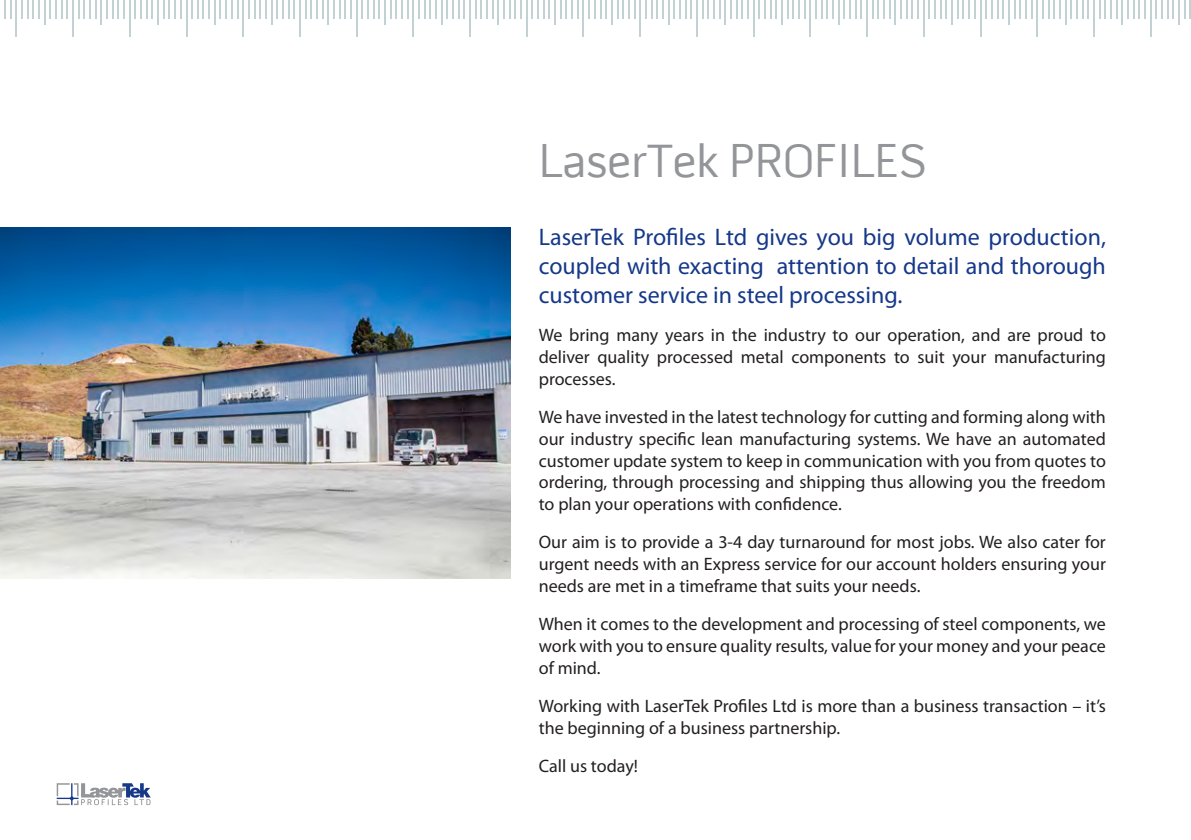
<style>
.page{position:relative;width:1191px;height:840px;background:#fff}
.page>*{position:absolute;margin:0;border:0;box-sizing:border-box;transform-origin:0 0}
.t1{font:48px "Pill Gothic 600 mg";color:#939598}
.t2{font:24px/28.8px "Myriad Pro";color:#153889;text-align:justify}
.t3{font:18px/21.6px "Myriad Pro";color:#231f20;text-align:justify}
</style>
<div class="page">
<svg style="left:4px;top:0;width:7px;height:18px"></svg>
<hr style="left:16px;top:0;width:1px;height:36px;background:#c2d1d4">
<svg style="left:21px;top:0;width:47px;height:25px"></svg>
<hr style="left:72px;top:0;width:2px;height:36px;background:#c2d1d4">
<svg style="left:78px;top:0;width:47px;height:25px"></svg>
<hr style="left:129px;top:0;width:1px;height:36px;background:#c2d1d4">
<svg style="left:135px;top:0;width:46px;height:25px"></svg>
<hr style="left:186px;top:0;width:1px;height:36px;background:#c2d1d4">
<svg style="left:192px;top:0;width:46px;height:25px"></svg>
<hr style="left:243px;top:0;width:1px;height:36px;background:#c2d1d4">
<svg style="left:248px;top:0;width:47px;height:25px"></svg>
<hr style="left:299px;top:0;width:1px;height:36px;background:#c2d1d4">
<svg style="left:305px;top:0;width:46px;height:25px"></svg>
<hr style="left:356px;top:0;width:1px;height:36px;background:#c2d1d4">
<svg style="left:362px;top:0;width:46px;height:25px"></svg>
<hr style="left:413px;top:0;width:1px;height:36px;background:#c2d1d4">
<svg style="left:418px;top:0;width:47px;height:25px"></svg>
<hr style="left:469px;top:0;width:1px;height:36px;background:#c2d1d4">
<svg style="left:475px;top:0;width:46px;height:25px"></svg>
<hr style="left:526px;top:0;width:1px;height:36px;background:#c2d1d4">
<svg style="left:532px;top:0;width:46px;height:25px"></svg>
<hr style="left:583px;top:0;width:1px;height:36px;background:#c2d1d4">
<svg style="left:588px;top:0;width:47px;height:25px"></svg>
<hr style="left:639px;top:0;width:2px;height:36px;background:#c2d1d4">
<svg style="left:645px;top:0;width:47px;height:25px"></svg>
<hr style="left:696px;top:0;width:1px;height:36px;background:#c2d1d4">
<svg style="left:702px;top:0;width:18px;height:18px"></svg>
<svg style="left:730px;top:0;width:18px;height:18px"></svg>
<hr style="left:724px;top:0;width:2px;height:25px;background:#c2d1d4">
<hr style="left:753px;top:0;width:1px;height:36px;background:#c2d1d4">
<svg style="left:758px;top:0;width:47px;height:25px"></svg>
<hr style="left:810px;top:0;width:1px;height:36px;background:#c2d1d4">
<svg style="left:815px;top:0;width:47px;height:25px"></svg>
<hr style="left:866px;top:0;width:1px;height:36px;background:#c2d1d4">
<svg style="left:872px;top:0;width:46px;height:25px"></svg>
<hr style="left:923px;top:0;width:1px;height:36px;background:#c2d1d4">
<svg style="left:929px;top:0;width:46px;height:25px"></svg>
<hr style="left:980px;top:0;width:1px;height:36px;background:#c2d1d4">
<svg style="left:985px;top:0;width:47px;height:25px"></svg>
<hr style="left:1036px;top:0;width:1px;height:36px;background:#c2d1d4">
<svg style="left:1042px;top:0;width:46px;height:25px"></svg>
<hr style="left:1093px;top:0;width:1px;height:36px;background:#c2d1d4">
<svg style="left:1099px;top:0;width:46px;height:25px"></svg>
<hr style="left:1150px;top:0;width:1px;height:36px;background:#c2d1d4">
<svg style="left:1155px;top:0;width:35px;height:25px"></svg>
<svg style="left:57px;top:783px;width:94px;height:21px"></svg>
<img style="left:0;top:227px;width:510px;height:351px">
<p class="t1" style="left:539px;top:133px;width:389px">LaserTek PROFILES</p>
<p class="t2" style="left:539px;top:222px;width:568px">LaserTek Profiles Ltd gives you big volume production, coupled with exacting attention to detail and thorough customer service in steel processing.</p>
<p class="t3" style="left:539px;top:324px;width:568px">We bring many years in the industry to our operation, and are proud to deliver quality processed metal components to suit your manufacturing processes.</p>
<p class="t3" style="left:539px;top:406px;width:568px">We have invested in the latest technology for cutting and forming along with our industry specific lean manufacturing systems. We have an automated customer update system to keep in communication with you from quotes to ordering, through processing and shipping thus allowing you the freedom to plan your operations with confidence.</p>
<p class="t3" style="left:539px;top:531px;width:568px">Our aim is to provide a 3-4 day turnaround for most jobs. We also cater for urgent needs with an Express service for our account holders ensuring your needs are met in a timeframe that suits your needs.</p>
<p class="t3" style="left:539px;top:612px;width:568px">When it comes to the development and processing of steel components, we work with you to ensure quality results, value for your money and your peace of mind.</p>
<p class="t3" style="left:539px;top:694px;width:568px">Working with LaserTek Profiles Ltd is more than a business transaction – it’s the beginning of a business partnership.</p>
<p class="t3" style="left:539px;top:755px;width:101px">Call us today!</p>
</div>
